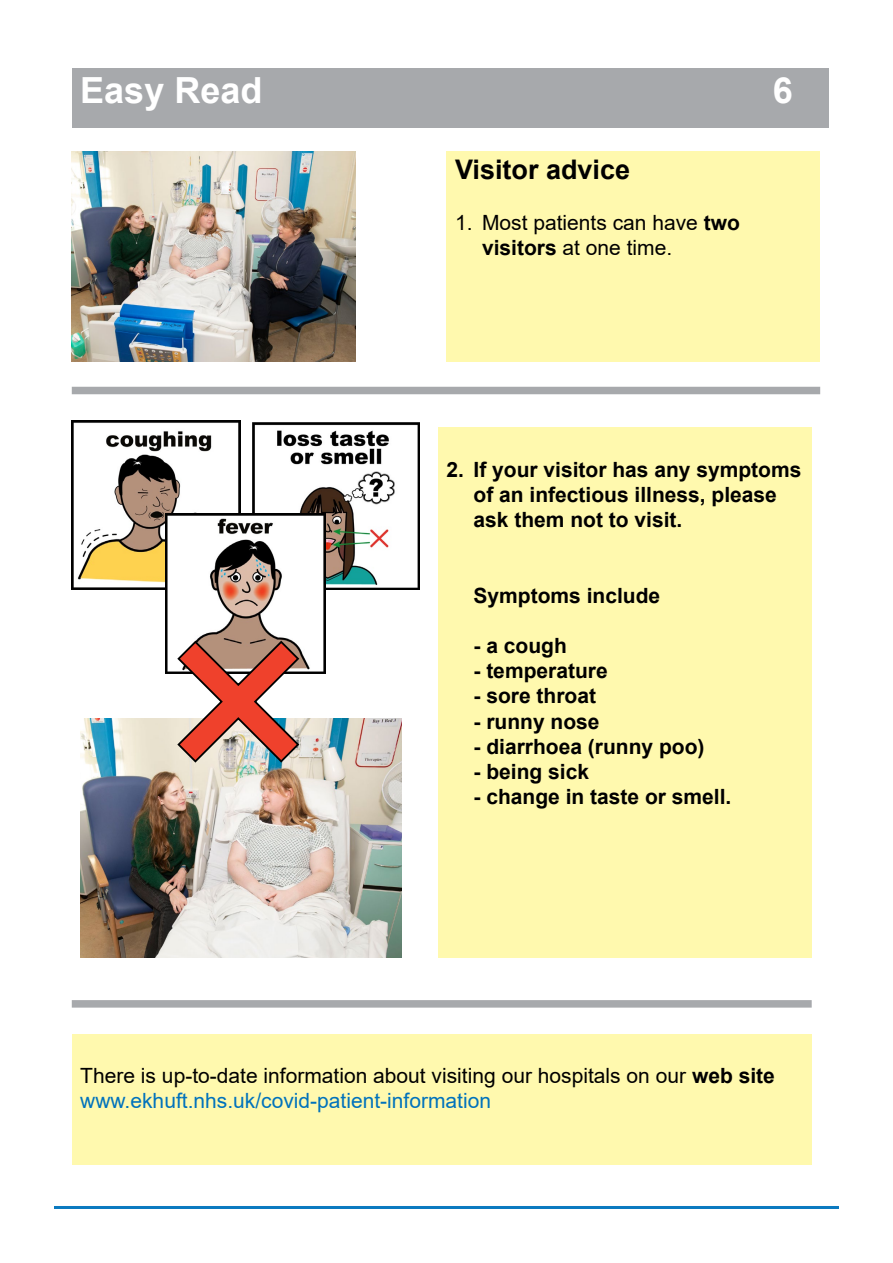
<style>
.page{position:relative;width:893px;height:1263px;background:#fff}
.page>*{position:absolute;margin:0;border:0;box-sizing:border-box;transform-origin:0 0}
.t1{font:700 36px "Arial";color:#fff}
.t2{font:700 27px "Arial";color:#000}
.t3{font:700 21px/25.2px "Arial";color:#000}
.t4{font:21px/25.2px "Arial";color:#000}
.s1{font-weight:700}
.s2{color:#0072bc}
</style>
<div class="page">
<div style="left:72px;top:68px;width:757px;height:60px;background:#a7a9ac"></div>
<div style="left:446px;top:151px;width:374px;height:210px;background:#fff9ae"></div>
<hr style="left:54px;top:1206px;width:785px;height:3px;background:#0b7ac0">
<div style="left:72px;top:1034px;width:740px;height:130px;background:#fff9ae"></div>
<div style="left:438px;top:428px;width:374px;height:530px;background:#fff9ae"></div>
<div style="left:72px;top:387px;width:748px;height:7px;background:#a7a9ac"></div>
<img style="left:72px;top:421px;width:169px;height:168px">
<img style="left:253px;top:423px;width:166px;height:166px">
<img style="left:166px;top:514px;width:159px;height:159px">
<div style="left:72px;top:1000px;width:740px;height:7px;background:#a7a9ac"></div>
<img style="left:72px;top:151px;width:283px;height:210px">
<img style="left:80px;top:718px;width:321px;height:240px">
<svg style="left:176px;top:639px;width:125px;height:125px"></svg>
<p class="t1" style="left:80px;top:65px;width:184px">Easy Read</p>
<p class="t1" style="left:773px;top:65px;width:22px">6</p>
<p class="t2" style="left:455px;top:151px;width:177px">Visitor advice</p>
<p class="t4" style="left:482px;top:209px;width:259px;text-indent:-27px">1. Most patients can have <span class="s1">two visitors</span> at one time.</p>
<p class="t3" style="left:473px;top:457px;width:329px;text-indent:-27px">2. If your visitor has any symptoms of an infectious illness, please ask them not to visit.</p>
<p class="t3" style="left:473px;top:583px;width:188px">Symptoms include</p>
<p class="t3" style="left:473px;top:633px;width:95px">- a cough</p>
<p class="t3" style="left:473px;top:658px;width:136px">- temperature</p>
<p class="t3" style="left:473px;top:684px;width:124px">- sore throat</p>
<p class="t3" style="left:473px;top:709px;width:128px">- runny nose</p>
<p class="t3" style="left:473px;top:734px;width:233px">- diarrhoea (runny poo)</p>
<p class="t3" style="left:473px;top:759px;width:117px">- being sick</p>
<p class="t3" style="left:473px;top:784px;width:259px">- change in taste or smell.</p>
<p class="t4" style="left:80px;top:1063px;width:696px">There is up-to-date information about visiting our hospitals on our <span class="s1">web site </span><span class="s2">www.ekhuft.nhs.uk/covid-patient-information</span></p>
</div>
